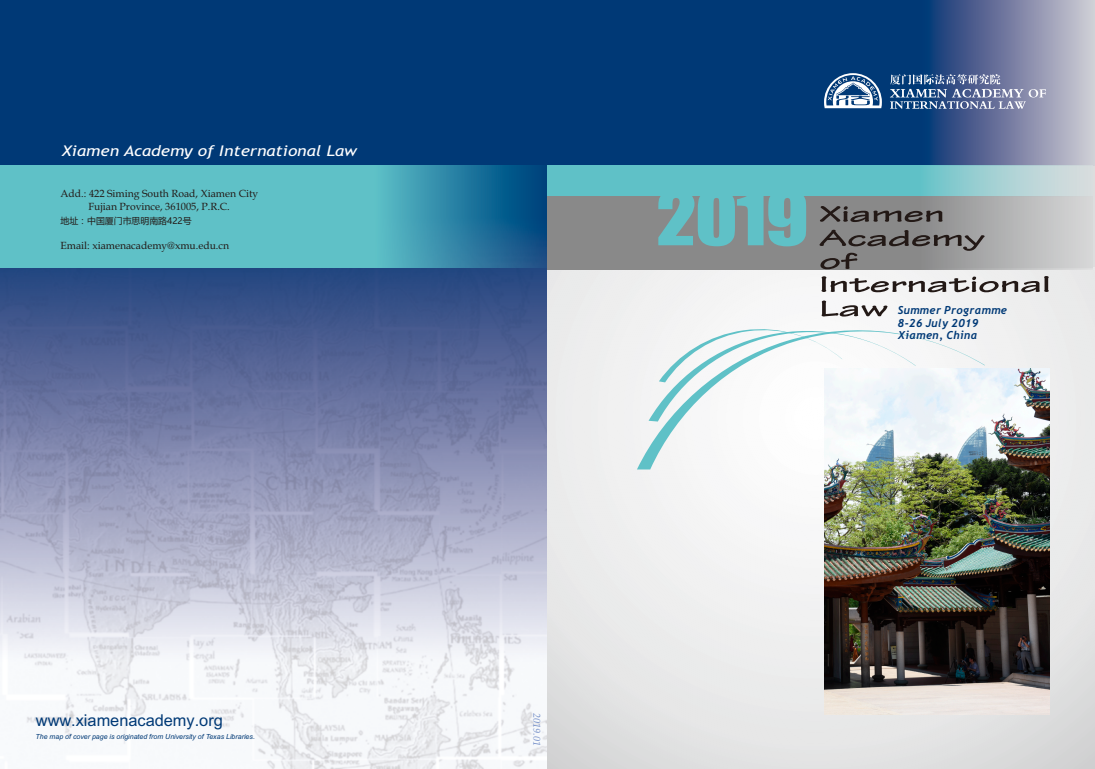
<style>
.page{position:relative;width:1095px;height:769px;background:#fff}
.page>*{position:absolute;margin:0;border:0;box-sizing:border-box;transform-origin:0 0}
.t1{font:69.1px "Impact";color:#5fc1c7;scale:1.16 1}
.t2{font:16.3px "Arial Unicode MS";color:#003976}
.t3{font:italic 14.8px "Trebuchet MS";color:#fff;scale:1.17 1}
.t4{font:italic 700 11.1px/12.2px "Trebuchet";letter-spacing:.035em;color:#003976}
.t5{font:10.4px/12.2px "Book Antiqua";color:#231916;text-align:center}
.t6{font:italic 10px "Book Antiqua";color:#718cc7}
.t7{font:8.9px "Microsoft Ya Hei";color:#231916}
.t8{font:italic 7px "Arial";color:#003976}
</style>
<div class="page">
<img style="left:548px;top:0;width:546px;height:165px">
<div style="left:0;top:0;width:548px;height:768px;background:#003976"></div>
<img style="left:0;top:268px;width:547px;height:500px">
<img style="left:0;top:165px;width:547px;height:103px">
<svg style="left:547px;top:267px;width:547px;height:501px;fill:#ebebeb"></svg>
<img style="left:547px;top:165px;width:545px;height:104px">
<svg style="left:819px;top:206px;width:165px;height:63px;background:#7d7c7b"></svg>
<svg style="left:821px;top:276px;width:227px;height:40px"></svg>
<div style="left:636px;top:320px;width:348px;height:149px;background:#f3f3f4"></div>
<svg style="left:648px;top:323px;width:267px;height:185px"></svg>
<svg style="left:823px;top:73px;width:58px;height:35px"></svg>
<svg style="left:889px;top:74px;width:156px;height:35px;background:#6e81a7"></svg>
<img style="left:824px;top:368px;width:224px;height:346px">
<h3 class="t3" style="left:62px;top:145px;width:253px">Xiamen Academy of International Law</h3>
<p class="t5" style="left:61px;top:189px;width:199px">Add.: 422 Siming South Road, Xiamen City<br>Fujian Province, 361005, P.R.C.</p>
<p class="t5" style="left:61px;top:240px;width:170px">Email: xiamenacademy@xmu.edu.cn</p>
<p class="t7" style="left:61px;top:217px;width:133px">地址：中国厦门市思明南路422号</p>
<h2 class="t2" style="left:36px;top:713px;width:188px">www.xiamenacademy.org</h2>
<p class="t8" style="left:36px;top:733px;width:221px">The map of cover page is originated from University of Texas Libraries.</p>
<h1 class="t1" style="left:656px;top:190px;width:133px">2019</h1>
<p class="t4" style="left:897px;top:305px;width:111px">Summer Programme<br>8-26 July 2019<br>Xiamen, China</p>
<p class="t6" style="left:541px;top:712px;width:34px;rotate:90deg">2019.01</p>
</div>
